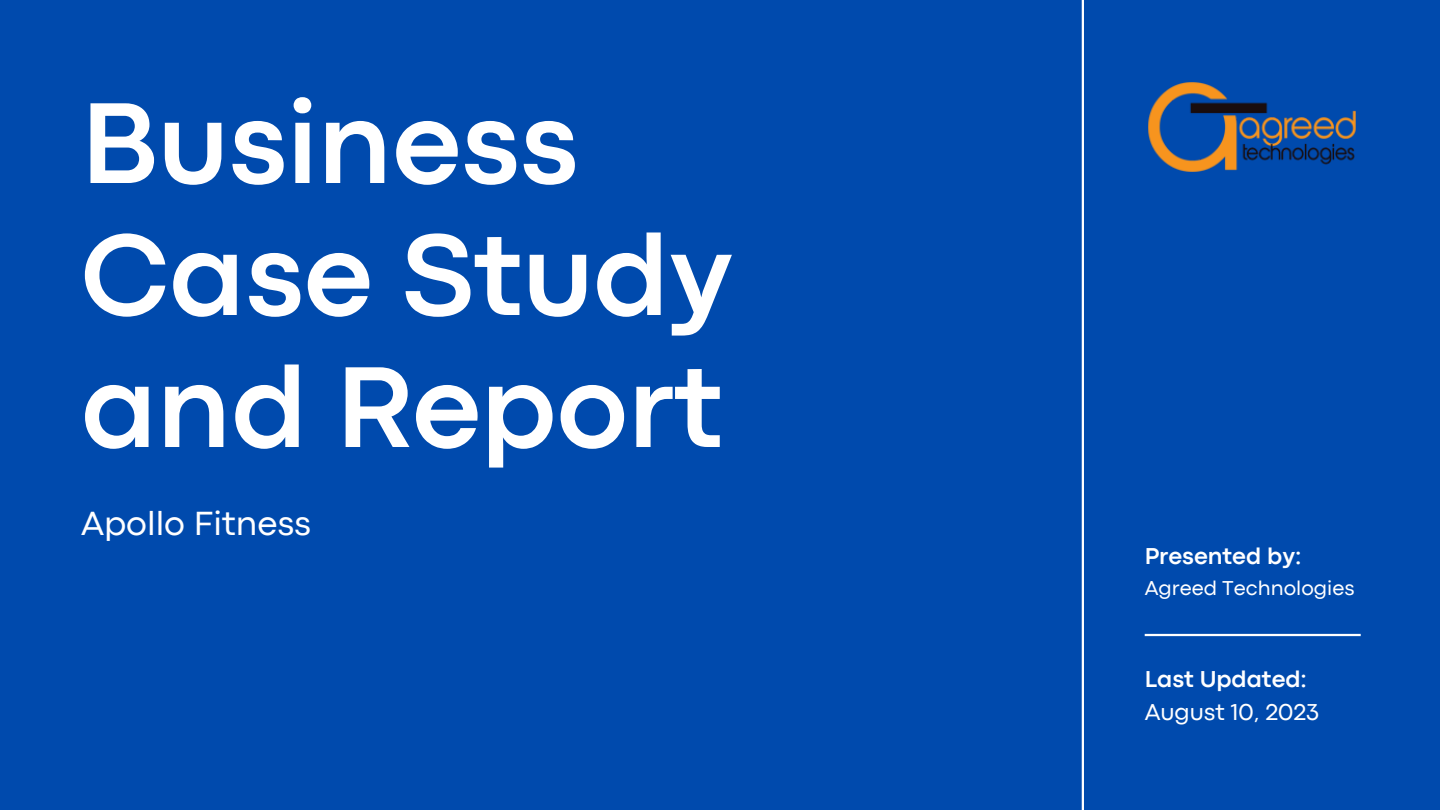
<style>
.page{position:relative;width:1440px;height:810px;background:#004aad}
.page>*{position:absolute;margin:0;border:0;box-sizing:border-box;transform-origin:0 0}
.t1{font:700 120px/132px "Codec Pro";color:#fff}
.t2{font:35px "Codec Pro";color:#fff}
.t3{font:700 24px "Codec Pro";color:#fff}
.t4{font:24px "Codec Pro";color:#fff}
.t5{font:21px "Codec Pro";color:#fff}
</style>
<div class="page">
<hr style="left:1082px;top:0;width:2px;height:810px;background:#fff">
<hr style="left:1145px;top:634px;width:216px;height:2px;background:#fff">
<img style="left:1148px;top:82px;width:208px;height:90px">
<p class="t1" style="left:81px;top:86px;width:499px">Business</p>
<p class="t1" style="left:81px;top:218px;width:653px">Case Study and Report</p>
<p class="t2" style="left:81px;top:511px;width:232px">Apollo Fitness</p>
<p class="t3" style="left:1145px;top:548px;width:158px">Presented by:</p>
<p class="t5" style="left:1145px;top:580px;width:211px">Agreed Technologies</p>
<p class="t3" style="left:1145px;top:671px;width:164px">Last Updated:</p>
<p class="t4" style="left:1145px;top:704px;width:176px">August 10, 2023</p>
</div>
